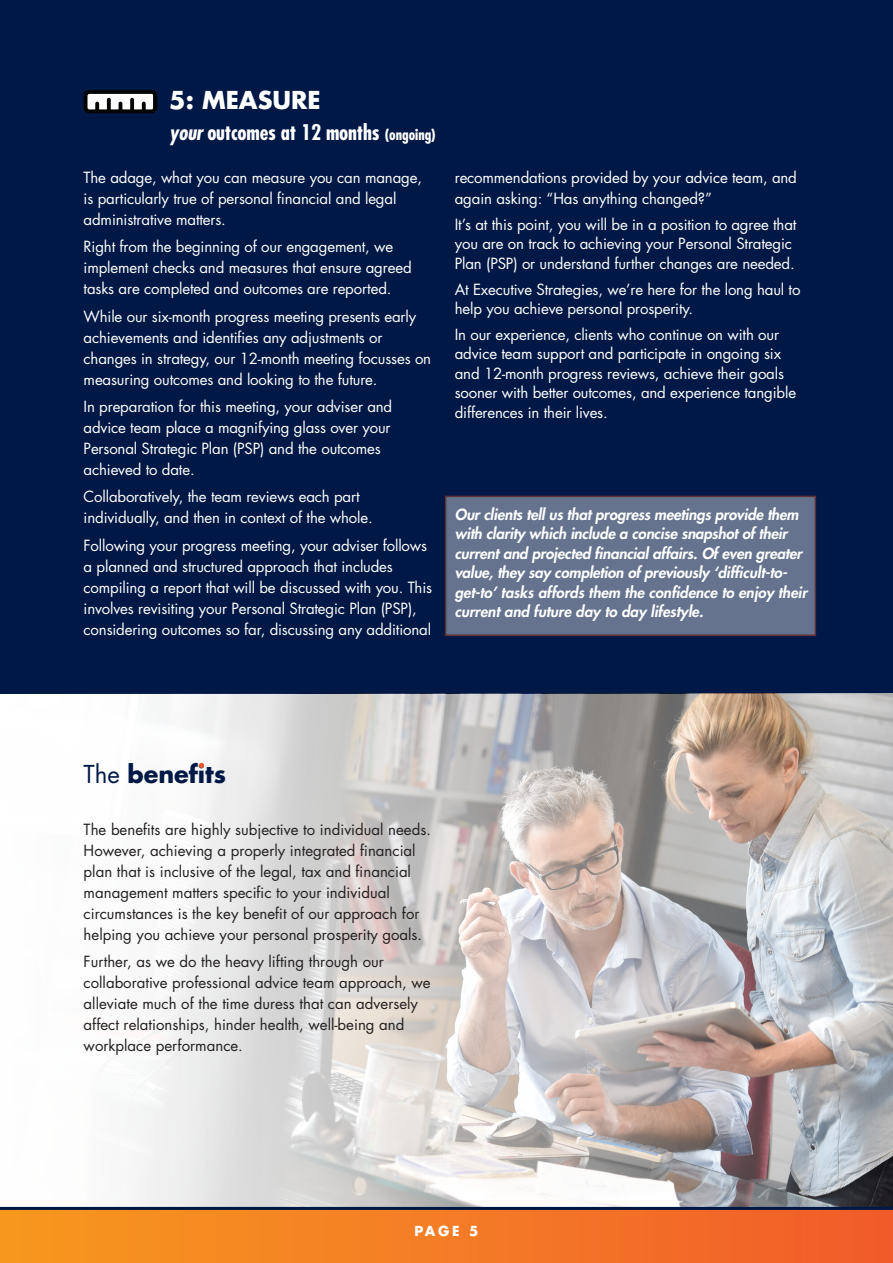
<style>
.page{position:relative;width:893px;height:1263px;background:#fff}
.page>*{position:absolute;margin:0;border:0;box-sizing:border-box;transform-origin:0 0}
.t1{font:700 24px "Futura";color:#001845}
.t2{font:700 24px "Futura";color:#fff}
.t3{font:700 condensed 21px "Futura";letter-spacing:-.01em;color:#fff}
.t4{font:15px/21px "Futura";letter-spacing:-.01em;color:#fff}
.t5{font:15px/21px "Futura";color:#231f20}
.t6{font:italic 800 15px/19.5px "Futura";letter-spacing:-.01em;color:#fff}
.t7{font:700 13.5px "Futura";color:#fff}
.s1{font-style:italic}
.s2{font-size:15px}
.s3{font-weight:400}
</style>
<div class="page">
<div style="left:0;top:0;width:893px;height:694px;background:#001845"></div>
<img style="left:0;top:694px;width:893px;height:513px">
<div style="left:0;top:1209px;width:893px;height:54px;background:linear-gradient(to right,#f7991f,#f15c2b)"></div>
<hr style="left:0;top:1207px;width:893px;height:3px;background:#001845">
<svg style="left:199px;top:763px;width:5px;height:5px"></svg>
<div style="left:445px;top:496px;width:371px;height:140px;background:#65738e"></div>
<svg style="left:84px;top:90px;width:73px;height:23px;background:#818282"></svg>
<h1 class="t2" style="left:169px;top:83px;width:153px">5: MEASURE</h1>
<h2 class="t3" style="left:169px;top:119px;width:268px"><span class="s1">your</span> outcomes at 12 months <span class="s2">(ongoing)</span></h2>
<p class="t4" style="left:84px;top:167px;width:340px">The adage, what you can measure you can manage, is particularly true of personal financial and legal administrative matters.</p>
<p class="t4" style="left:84px;top:236px;width:330px">Right from the beginning of our engagement, we implement checks and measures that ensure agreed tasks are completed and outcomes are reported.</p>
<p class="t4" style="left:84px;top:305px;width:349px">While our six-month progress meeting presents early achievements and identifies any adjustments or changes in strategy, our 12-month meeting focusses on measuring outcomes and looking to the future.</p>
<p class="t4" style="left:84px;top:396px;width:310px">In preparation for this meeting, your adviser and advice team place a magnifying glass over your Personal Strategic Plan (PSP) and the outcomes achieved to date.</p>
<p class="t4" style="left:84px;top:486px;width:291px">Collaboratively, the team reviews each part individually, and then in context of the whole.</p>
<p class="t4" style="left:84px;top:534px;width:350px">Following your progress meeting, your adviser follows a planned and structured approach that includes compiling a report that will be discussed with you. This involves revisiting your Personal Strategic Plan (PSP), considering outcomes so far, discussing any additional</p>
<p class="t4" style="left:455px;top:167px;width:344px">recommendations provided by your advice team, and again asking: “Has anything changed?”</p>
<p class="t4" style="left:455px;top:214px;width:343px;line-height:19.5px">It’s at this point, you will be in a position to agree that you are on track to achieving your Personal Strategic<br>Plan (PSP) or understand further changes are needed.</p>
<p class="t4" style="left:455px;top:279px;width:347px;line-height:19.5px">At Executive Strategies, we’re here for the long haul to help you achieve personal prosperity.</p>
<p class="t4" style="left:455px;top:324px;width:343px;line-height:19.5px">In our experience, clients who continue on with our advice team support and participate in ongoing six and 12-month progress reviews, achieve their goals sooner with better outcomes, and experience tangible differences in their lives.</p>
<p class="t6" style="left:455px;top:504px;width:354px">Our clients tell us that progress meetings provide them with clarity which include a concise snapshot of their current and projected financial affairs. Of even greater value, they say completion of previously ‘difficult-to&shy;get-to’ tasks affords them the confidence to enjoy their current and future day to day lifestyle.</p>
<h1 class="t1" style="left:84px;top:757px;width:144px"><span class="s3">The</span> benefits</h1>
<p class="t5" style="left:84px;top:818px;width:349px">The benefits are highly subjective to individual needs.<br>However, achieving a properly integrated financial plan that is inclusive of the legal, tax and financial management matters specific to your individual circumstances is the key benefit of our approach for helping you achieve your personal prosperity goals.</p>
<p class="t5" style="left:84px;top:951px;width:349px">Further, as we do the heavy lifting through our collaborative professional advice team approach, we alleviate much of the time duress that can adversely affect relationships, hinder health, well-being and workplace performance.</p>
<p class="t7" style="left:414px;top:1221px;width:66px">PAGE 5</p>
</div>
